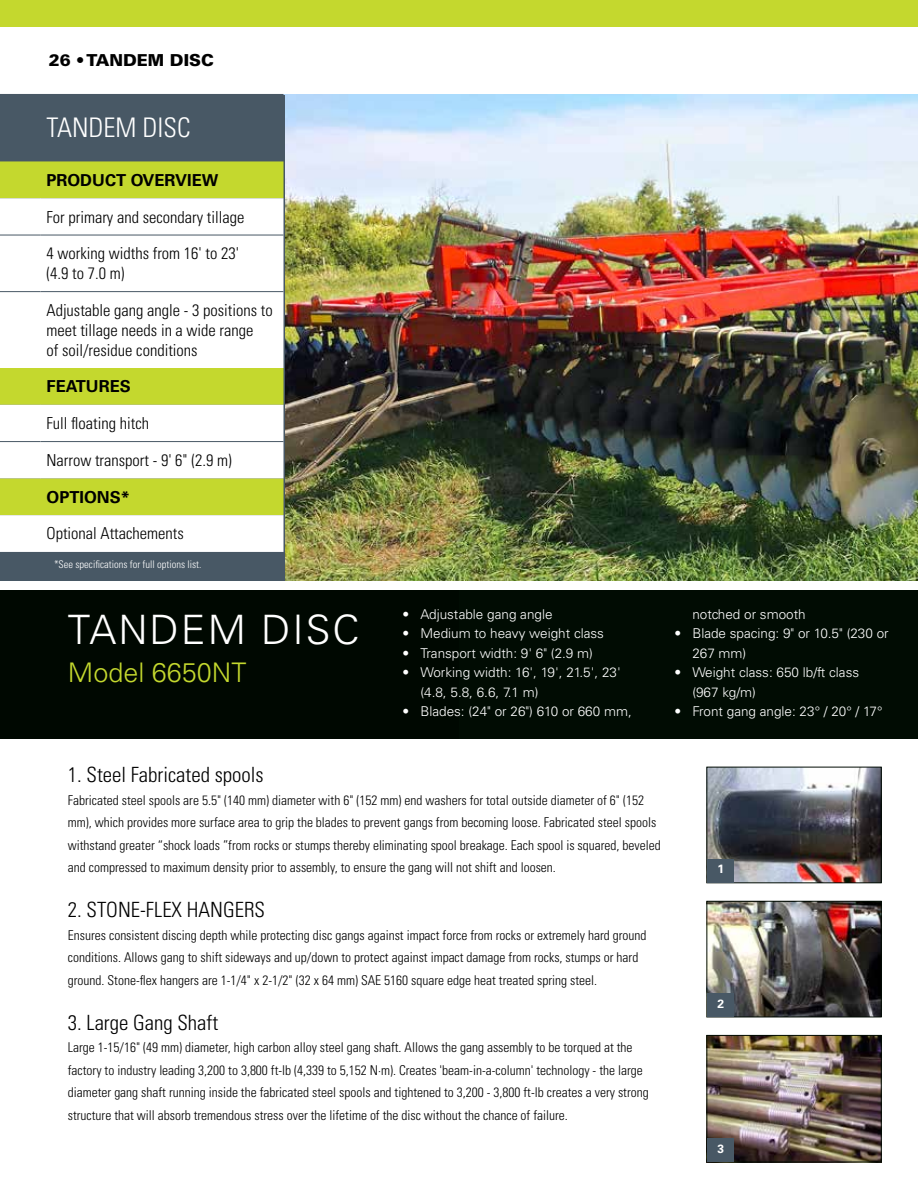
<style>
.page{position:relative;width:918px;height:1188px;background:#fff}
.page>*{position:absolute;margin:0;border:0;box-sizing:border-box;transform-origin:0 0}
.t1{font:300 40.5px "Univers LT Std";letter-spacing:.05em;color:#fff}
.t2{font:300 27px "Univers LT Std";color:#c4d82e}
.t3{font:300 condensed 27px "Univers LT Std";color:#fff}
.t4{font:300 condensed 21px "Univers LT Std";color:#000}
.t5{font:300 condensed 16.5px/19.8px "Univers LT Std";color:#000}
.t6{font:700 16.5px "Univers LT Std";color:#000}
.t7{font:900 16.5px "Univers LT Std";color:#000}
.t8{font:300 condensed 13.5px/22.5px "Univers LT Std";color:#000}
.t9{font:300 13.5px/19.5px "Univers LT Std";color:#fff}
.t10{font:700 12px "Univers LT Std";color:#fff}
.t11{font:300 condensed 10.5px "Univers LT Std";color:#fff}
</style>
<div class="page">
<div style="left:0;top:590px;width:918px;height:149px;background:#010c03"></div>
<img style="left:708px;top:769px;width:172px;height:112px">
<div style="left:706px;top:767px;width:176px;height:116px;border:1px solid #010c03"></div>
<img style="left:708px;top:903px;width:172px;height:112px">
<div style="left:706px;top:901px;width:176px;height:116px;border:1px solid #010c03"></div>
<img style="left:708px;top:1037px;width:172px;height:123px">
<div style="left:706px;top:1035px;width:176px;height:127px;border:1px solid #010c03"></div>
<div style="left:707px;top:859px;width:27px;height:24px;background:#485865"></div>
<div style="left:707px;top:993px;width:27px;height:24px;background:#485865"></div>
<div style="left:707px;top:1138px;width:27px;height:24px;background:#485865"></div>
<div style="left:0;top:0;width:918px;height:26px;background:#c4d82e"></div>
<img style="left:284px;top:94px;width:634px;height:486px">
<div style="left:0;top:95px;width:284px;height:485px;background:#485865"></div>
<svg style="left:0;top:94px;width:284px;height:1px"></svg>
<div style="left:0;top:161px;width:284px;height:37px;background:#c4d82e"></div>
<svg style="left:0;top:198px;width:284px;height:354px;background:#f1f6d2"></svg>
<hr style="left:0;top:235px;width:40px;height:1px;background:#485865">
<hr style="left:40px;top:235px;width:244px;height:1px;background:#485865">
<hr style="left:0;top:291px;width:40px;height:1px;background:#485865">
<hr style="left:40px;top:291px;width:244px;height:1px;background:#485865">
<hr style="left:0;top:441px;width:40px;height:1px;background:#485865">
<hr style="left:40px;top:441px;width:244px;height:1px;background:#485865">
<p class="t7" style="left:49px;top:50px;width:167px">26 • TANDEM DISC</p>
<h2 class="t3" style="left:46px;top:112px;width:146px">TANDEM DISC</h2>
<p class="t6" style="left:46px;top:170px;width:173px">PRODUCT OVERVIEW</p>
<p class="t5" style="left:46px;top:207px;width:199px">For primary and secondary tillage</p>
<p class="t5" style="left:46px;top:244px;width:194px">4 working widths from 16' to 23' (4.9 to 7.0 m)</p>
<p class="t5" style="left:46px;top:300px;width:228px">Adjustable gang angle - 3 positions to meet tillage needs in a wide range<br>of soil/residue conditions</p>
<p class="t6" style="left:46px;top:377px;width:86px">FEATURES</p>
<p class="t5" style="left:46px;top:413px;width:104px">Full floating hitch</p>
<p class="t5" style="left:46px;top:450px;width:187px">Narrow transport - 9' 6" (2.9 m)</p>
<p class="t6" style="left:46px;top:487px;width:85px">OPTIONS*</p>
<p class="t5" style="left:46px;top:524px;width:139px">Optional Attachements</p>
<p class="t11" style="left:54px;top:558px;width:149px">*See specifications for full options list.</p>
<h1 class="t1" style="left:68px;top:605px;width:293px">TANDEM DISC</h1>
<h2 class="t2" style="left:68px;top:656px;width:180px">Model 6650NT</h2>
<p class="t9" style="left:402px;top:604px;width:152px">• Adjustable gang angle</p>
<p class="t9" style="left:402px;top:624px;width:203px">• Medium to heavy weight class</p>
<p class="t9" style="left:402px;top:643px;width:192px">• Transport width: 9' 6" (2.9 m)</p>
<p class="t9" style="left:420px;top:663px;width:202px;text-indent:-18px">• Working width: 16', 19', 21.5', 23' (4.8, 5.8, 6.6, 7.1 m)</p>
<p class="t9" style="left:402px;top:702px;width:231px">• Blades: (24" or 26") 610 or 660 mm,</p>
<p class="t9" style="left:692px;top:604px;width:115px">notched or smooth</p>
<p class="t9" style="left:692px;top:624px;width:198px;text-indent:-18px">• Blade spacing: 9" or 10.5" (230 or<br>267 mm)</p>
<p class="t9" style="left:692px;top:663px;width:168px;text-indent:-18px">• Weight class: 650 lb/ft class (967 kg/m)</p>
<p class="t9" style="left:674px;top:702px;width:210px">• Front gang angle: 23° / 20° / 17°</p>
<h3 class="t4" style="left:68px;top:762px;width:197px">1. Steel Fabricated spools</h3>
<p class="t8" style="left:68px;top:789px;width:594px">Fabricated steel spools are 5.5" (140 mm) diameter with 6" (152 mm) end washers for total outside diameter of 6" (152 mm), which provides more surface area to grip the blades to prevent gangs from becoming loose. Fabricated steel spools withstand greater “shock loads ”from rocks or stumps thereby eliminating spool breakage. Each spool is squared, beveled and compressed to maximum density prior to assembly, to ensure the gang will not shift and loosen.</p>
<h3 class="t4" style="left:68px;top:897px;width:199px">2. STONE-FLEX HANGERS</h3>
<p class="t8" style="left:68px;top:924px;width:580px">Ensures consistent discing depth while protecting disc gangs against impact force from rocks or extremely hard ground conditions. Allows gang to shift sideways and up/down to protect against impact damage from rocks, stumps or hard ground. Stone-flex hangers are 1-1/4" x 2-1/2" (32 x 64 mm) SAE 5160 square edge heat treated spring steel.</p>
<h3 class="t4" style="left:68px;top:1010px;width:152px">3. Large Gang Shaft</h3>
<p class="t8" style="left:68px;top:1036px;width:582px">Large 1-15/16" (49 mm) diameter, high carbon alloy steel gang shaft. Allows the gang assembly to be torqued at the factory to industry leading 3,200 to 3,800 ft-lb (4,339 to 5,152 N·m). Creates 'beam-in-a-column' technology - the large diameter gang shaft running inside the fabricated steel spools and tightened to 3,200 - 3,800 ft-lb creates a very strong structure that will absorb tremendous stress over the lifetime of the disc without the chance of failure.</p>
<p class="t10" style="left:717px;top:862px;width:8px">1</p>
<p class="t10" style="left:717px;top:996px;width:8px">2</p>
<p class="t10" style="left:717px;top:1141px;width:8px">3</p>
</div>
